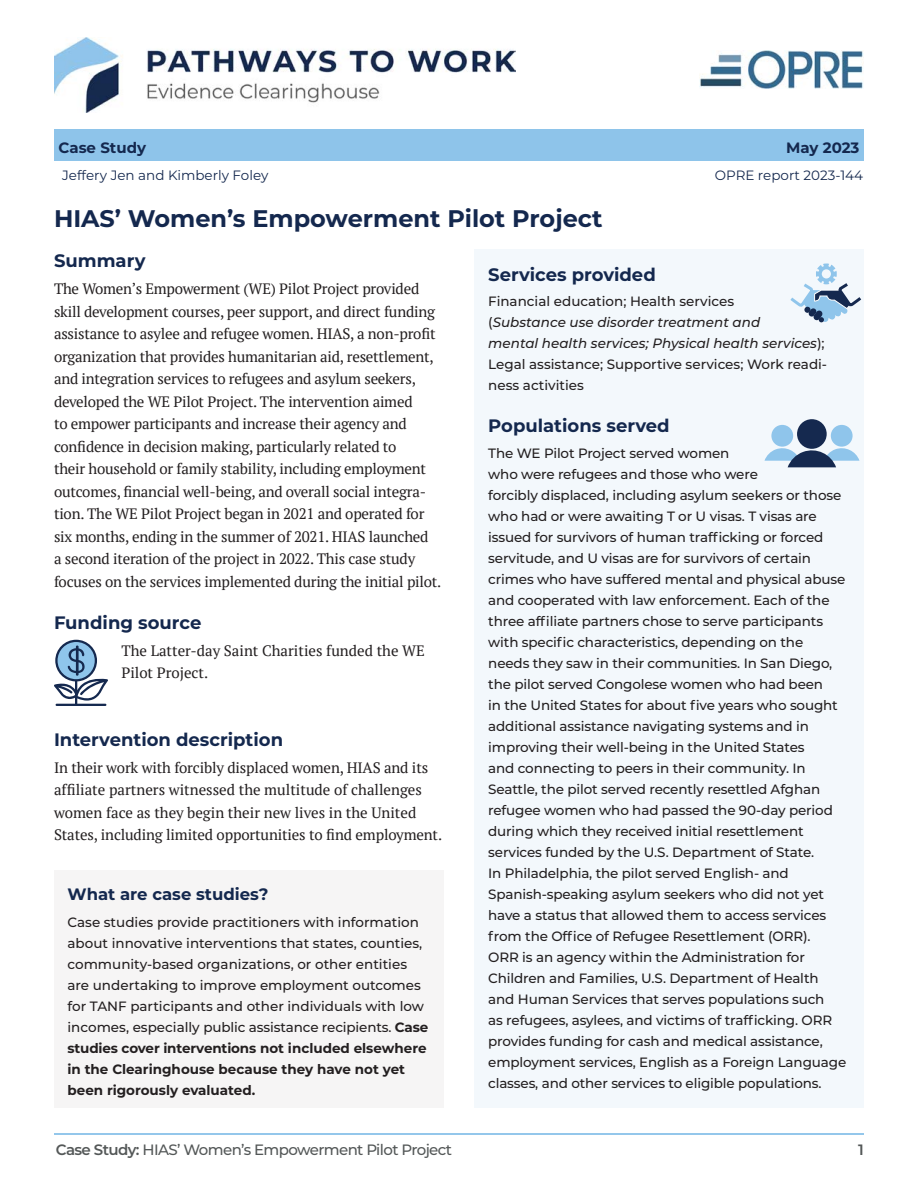
<style>
.page{position:relative;width:918px;height:1188px;background:#fff}
.page>*{position:absolute;margin:0;border:0;box-sizing:border-box;transform-origin:0 0}
.t1{font:700 24px "Montserrat";color:#14284e}
.t2{font:700 18px "Montserrat";color:#14284e}
.t3{font:700 16.5px "Montserrat";color:#14284e}
.Paragraph{font:15px/22.5px "PT Serif";letter-spacing:-.015em;color:#231f20}
.t4{font:500 15px "Montserrat";letter-spacing:-.04em;color:#545858}
.t5{font:700 15px "Montserrat";color:#14284e}
.t6{font:600 15px "Montserrat";color:#545858}
.t7{font:500 13.5px/21px "Montserrat";letter-spacing:-.01em;color:#231f20}
.t8{font:13.5px "Montserrat";color:#14284e}
.s1{font-weight:700}
.s2{font-style:italic}
.s3{font-weight:600}
</style>
<div class="page">
<img style="left:54px;top:38px;width:462px;height:74px">
<div style="left:54px;top:130px;width:810px;height:31px;background:#8ec4ea"></div>
<svg style="left:54px;top:640px;width:54px;height:66px"></svg>
<hr style="left:54px;top:1133px;width:810px;height:2px;background:#8ec4ea">
<div style="left:54px;top:870px;width:389px;height:238px;background:#f6f5f5"></div>
<div style="left:475px;top:250px;width:389px;height:858px;background:#f3f8fc"></div>
<svg style="left:790px;top:263px;width:72px;height:59px"></svg>
<div style="left:771px;top:425px;width:22px;height:22px;background:#8fc5eb;border-radius:50%"></div>
<div style="left:831px;top:425px;width:22px;height:22px;background:#8fc5eb;border-radius:50%"></div>
<div style="left:797px;top:419px;width:30px;height:30px;background:#15294f;border-radius:50%"></div>
<svg style="left:764px;top:446px;width:96px;height:21px"></svg>
<img style="left:699px;top:51px;width:165px;height:37px">
<p class="t5" style="left:58px;top:136px;width:89px">Case Study</p>
<p class="t5" style="left:786px;top:136px;width:75px">May 2023</p>
<p class="t8" style="left:62px;top:166px;width:208px">Jeffery Jen and Kimberly Foley</p>
<p class="t8" style="left:715px;top:166px;width:150px">OPRE report 2023-144</p>
<h1 class="t1" style="left:54px;top:201px;width:550px">HIAS’ Women’s Empowerment Pilot Project</h1>
<h2 class="t2" style="left:54px;top:248px;width:93px">Summary</h2>
<p class="Paragraph" style="left:54px;top:277px;width:389px">The Women’s Empowerment (WE) Pilot Project provided skill development courses, peer support, and direct funding assistance to asylee and refugee women. HIAS, a non-profit organization that provides humanitarian aid, resettlement, and integration services to refugees and asylum seekers, developed the WE Pilot Project. The intervention aimed<br>to empower participants and increase their agency and confidence in decision making, particularly related to<br>their household or family stability, including employment outcomes, financial well-being, and overall social integra&shy;tion. The WE Pilot Project began in 2021 and operated for six months, ending in the summer of 2021. HIAS launched<br>a second iteration of the project in 2022. This case study focuses on the services implemented during the initial pilot.</p>
<h2 class="t2" style="left:54px;top:609px;width:149px">Funding source</h2>
<p class="Paragraph" style="left:122px;top:639px;width:305px">The Latter-day Saint Charities funded the WE<br>Pilot Project.</p>
<h2 class="t2" style="left:54px;top:726px;width:231px">Intervention description</h2>
<p class="Paragraph" style="left:54px;top:756px;width:390px">In their work with forcibly displaced women, HIAS and its affiliate partners witnessed the multitude of challenges women face as they begin their new lives in the United States, including limited opportunities to find employment.</p>
<h2 class="t3" style="left:68px;top:882px;width:202px">What are case studies?</h2>
<p class="t7" style="left:68px;top:911px;width:362px">Case studies provide practitioners with information about innovative interventions that states, counties, community-based organizations, or other entities are undertaking to improve employment outcomes for TANF participants and other individuals with low incomes, especially public assistance recipients. <span class="s1">Case studies cover interventions not included elsewhere in the Clearinghouse because they have not yet been rigorously evaluated.</span></p>
<h2 class="t2" style="left:488px;top:261px;width:169px">Services provided</h2>
<p class="t7" style="left:488px;top:290px;width:340px">Financial education; Health services<br>(<span class="s2">Substance use disorder treatment and<br>mental health services; Physical health services</span>); Legal assistance; Supportive services; Work readi&shy;ness activities</p>
<h2 class="t2" style="left:488px;top:413px;width:183px">Populations served</h2>
<p class="t7" style="left:488px;top:442px;width:360px">The WE Pilot Project served women<br>who were refugees and those who were<br>forcibly displaced, including asylum seekers or those who had or were awaiting T or U visas. T visas are issued for survivors of human trafficking or forced servitude, and U visas are for survivors of certain crimes who have suffered mental and physical abuse and cooperated with law enforcement. Each of the three affiliate partners chose to serve participants with specific characteristics, depending on the needs they saw in their communities. In San Diego, the pilot served Congolese women who had been<br>in the United States for about five years who sought additional assistance navigating systems and in improving their well-being in the United States<br>and connecting to peers in their community. In Seattle, the pilot served recently resettled Afghan refugee women who had passed the 90-day period during which they received initial resettlement services funded by the U.S. Department of State.<br>In Philadelphia, the pilot served English- and Spanish-speaking asylum seekers who did not yet have a status that allowed them to access services from the Office of Refugee Resettlement (ORR).<br>ORR is an agency within the Administration for Children and Families, U.S. Department of Health and Human Services that serves populations such<br>as refugees, asylees, and victims of trafficking. ORR provides funding for cash and medical assistance, employment services, English as a Foreign Language classes, and other services to eligible populations.</p>
<p class="t4" style="left:56px;top:1139px;width:398px"><span class="s3">Case Study:</span> HIAS’ Women’s Empowerment Pilot Project</p>
<p class="t6" style="left:858px;top:1139px;width:7px">1</p>
</div>
